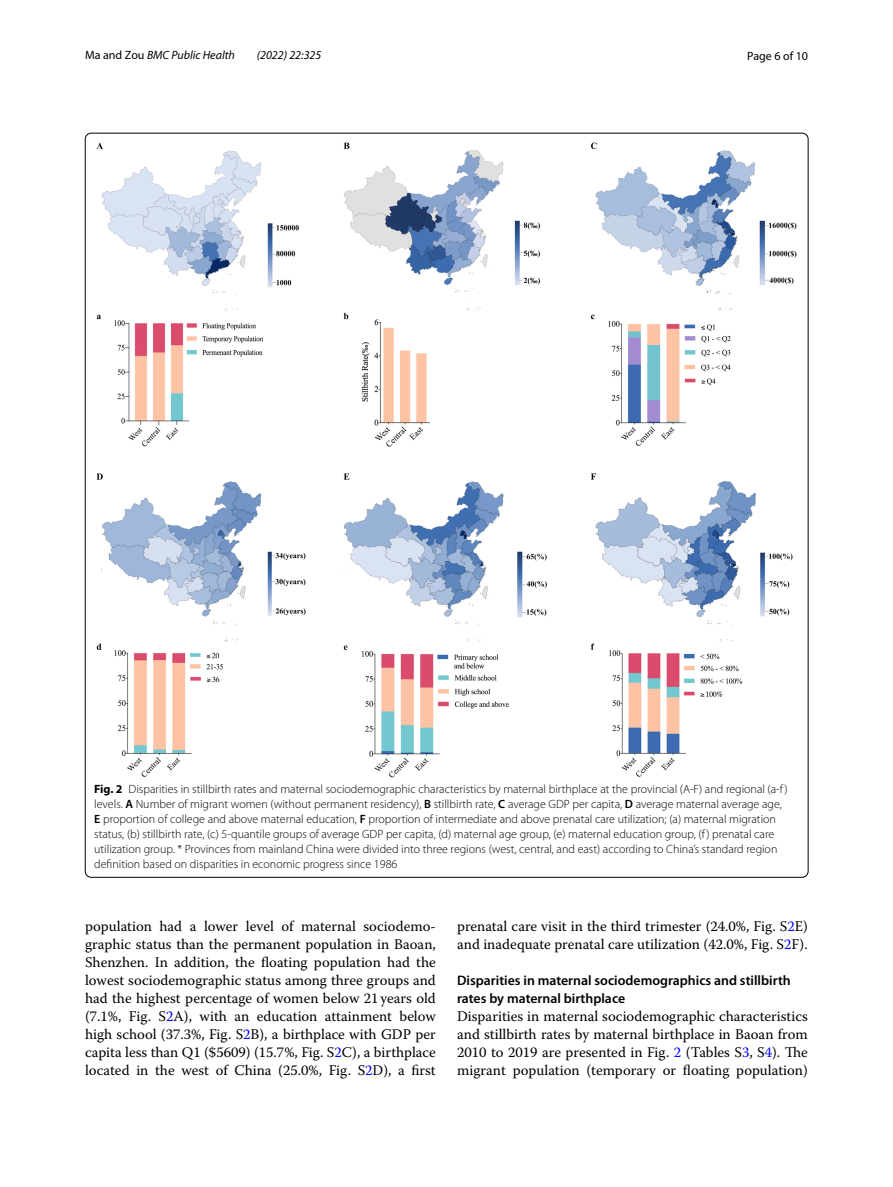
<style>
.page{position:relative;width:893px;height:1187px;background:#fff}
.page>*{position:absolute;margin:0;border:0;box-sizing:border-box;transform-origin:0 0}
.t1{font:14.7px/18px "Warnock Pro";color:#000;text-align:justify}
.t2{font:600 13.8px/18px "Myriad Pro";color:#000}
.t3{font:300 12px/15px "Myriad Pro";color:#000}
.t4{font:italic 12px "Myriad Pro";color:#000}
.t5{font:12px "Myriad Pro";color:#000}
.s1{font-style:normal}
.s2{font-weight:700}
.s3{font-weight:600}
.s4{color:#00f}
</style>
<div class="page">
<img style="left:96px;top:142px;width:701px;height:635px">
<p class="t4" style="left:85px;top:48px;width:151px"><span class="s1">Ma and Zou</span> BMC Public Health</p>
<p class="t4" style="left:257px;top:48px;width:66px">(2022) 22:325</p>
<p class="t5" style="left:747px;top:48px;width:62px">Page 6 of 10</p>
<p class="t3" style="left:94px;top:781px;width:695px"><span class="s2">Fig. 2</span> Disparities in stillbirth rates and maternal sociodemographic characteristics by maternal birthplace at the provincial (A-F) and regional (a-f ) levels. <span class="s3">A</span> Number of migrant women (without permanent residency), <span class="s3">B</span> stillbirth rate, <span class="s3">C</span> average GDP per capita, <span class="s3">D</span> average maternal average age, <span class="s3">E</span> proportion of college and above maternal education, <span class="s3">F</span> proportion of intermediate and above prenatal care utilization; (a) maternal migration status, (b) stillbirth rate, (c) 5-quantile groups of average GDP per capita, (d) maternal age group, (e) maternal education group, (f ) prenatal care utilization group. * Provinces from mainland China were divided into three regions (west, central, and east) according to China’s standard region definition based on disparities in economic progress since 1986</p>
<p class="t1" style="left:85px;top:916px;width:352px">population had a lower level of maternal sociodemo&shy;graphic status than the permanent population in Baoan, Shenzhen. In addition, the floating population had the lowest sociodemographic status among three groups and had the highest percentage of women below 21years old (7.1%, Fig. S<span class="s4">2</span>A), with an education attainment below high school (37.3%, Fig. S<span class="s4">2</span>B), a birthplace with GDP per capita less than Q1 ($5609) (15.7%, Fig. S<span class="s4">2</span>C), a birthplace located in the west of China (25.0%, Fig. S<span class="s4">2</span>D), a first</p>
<p class="t1" style="left:457px;top:916px;width:352px">prenatal care visit in the third trimester (24.0%, Fig. S<span class="s4">2</span>E) and inadequate prenatal care utilization (42.0%, Fig. S<span class="s4">2</span>F).</p>
<p class="t2" style="left:457px;top:970px;width:335px">Disparities in maternal sociodemographics and stillbirth rates by maternal birthplace</p>
<p class="t1" style="left:457px;top:1006px;width:352px">Disparities in maternal sociodemographic characteristics and stillbirth rates by maternal birthplace in Baoan from 2010 to 2019 are presented in Fig. <span class="s4">2</span> (Tables S<span class="s4">3</span>, S<span class="s4">4</span>). The migrant population (temporary or floating population)</p>
</div>
